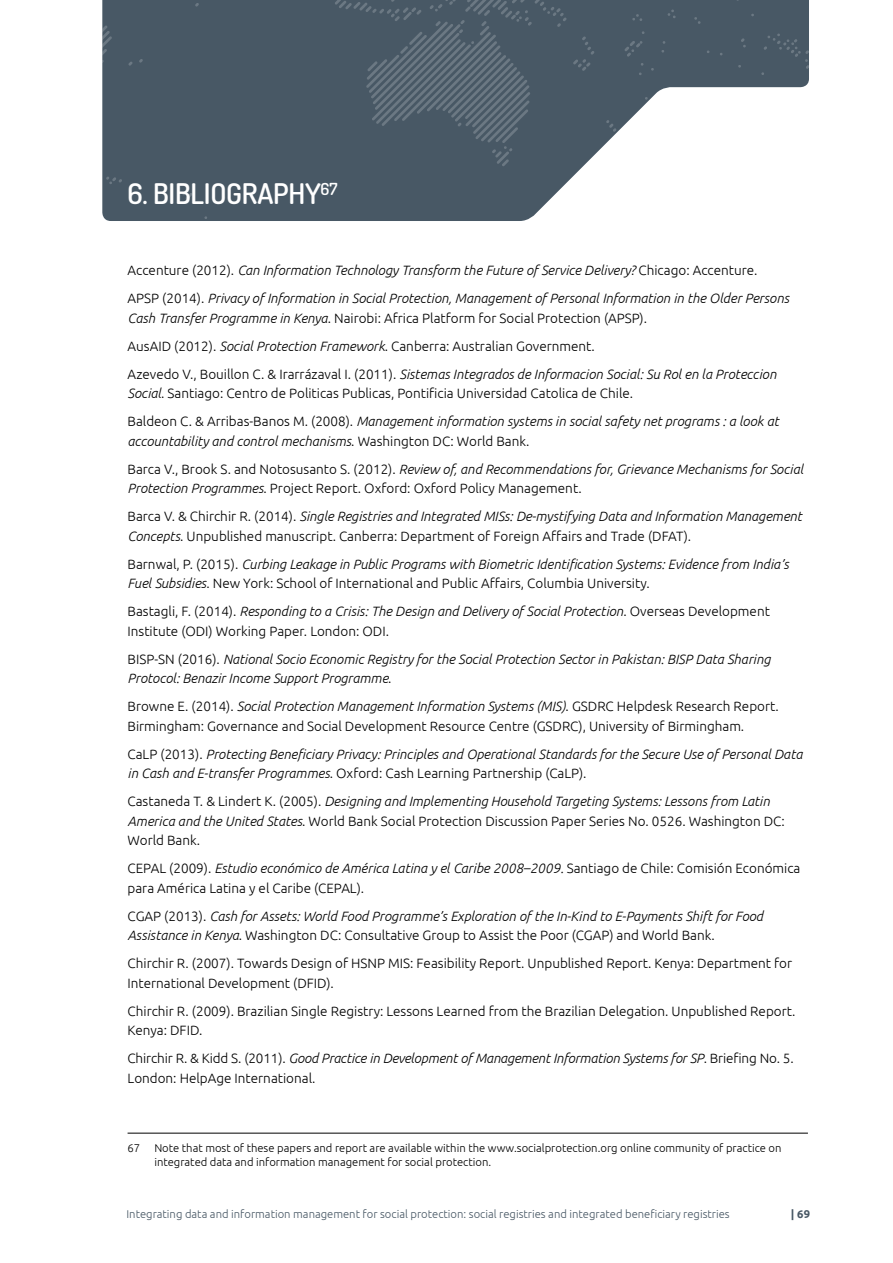
<style>
.page{position:relative;width:893px;height:1263px;background:#fff}
.page>*{position:absolute;margin:0;border:0;box-sizing:border-box;transform-origin:0 0}
.t1{font:600 28.5px "Dosis";letter-spacing:-.01em;color:#fff}
.body_text{font:300 13.5px/19.5px "Ubuntu";color:#000}
.body_text-2{font:italic 300 13.5px/19.5px "Ubuntu";color:#000}
.Footnote_text{font:300 11.25px/14.2px "Ubuntu";color:#000}
.t2{font:300 11.25px "Ubuntu";color:#485865}
.t3{font:700 11.25px "Ubuntu";color:#485865}
.s1{font-style:normal}
.s2{font-style:italic}
</style>
<div class="page">
<svg style="left:102px;top:0;width:707px;height:221px;fill:#485865"></svg>
<hr style="left:128px;top:1133px;width:680px;height:1px;background:#000">
<p class="t1" style="left:128px;top:175px;width:211px">6. BIBLIOGRAPHY<sup>67</sup></p>
<p class="body_text-2" style="left:128px;top:260px;width:640px"><span class="s1">Accenture (2012).</span> Can Information Technology Transform the Future of Service Delivery? <span class="s1">Chicago: Accenture.</span><sup>67</sup></p>
<p class="body_text-2" style="left:128px;top:288px;width:663px"><span class="s1">APSP (2014).</span> Privacy of Information in Social Protection, Management of Personal Information in the Older Persons<br>Cash Transfer Programme in Kenya<span class="s1">. Nairobi: Africa Platform for Social Protection (APSP).</span></p>
<p class="body_text" style="left:128px;top:336px;width:469px">AusAID (2012). <span class="s2">Social Protection Framework</span>. Canberra: Australian Government.</p>
<p class="body_text" style="left:128px;top:364px;width:650px">Azevedo V., Bouillon C. &amp; Irarrázaval I. (2011). <span class="s2">Sistemas Integrados de Informacion Social: Su Rol en la Proteccion<br>Social</span>. Santiago: Centro de Politicas Publicas, Pontificia Universidad Catolica de Chile.</p>
<p class="body_text-2" style="left:128px;top:411px;width:653px"><span class="s1">Baldeon C. &amp; Arribas-Banos M. (2008).</span> Management information systems in social safety net programs : a look at accountability and control mechanisms<span class="s1">. Washington DC: World Bank.</span></p>
<p class="body_text" style="left:128px;top:459px;width:677px">Barca V., Brook S. and Notosusanto S. (2012). <span class="s2">Review of, and Recommendations for, Grievance Mechanisms for Social<br>Protection Programmes</span>. Project Report. Oxford: Oxford Policy Management.</p>
<p class="body_text" style="left:128px;top:506px;width:676px">Barca V. &amp; Chirchir R. (2014). <span class="s2">Single Registries and Integrated MISs: De-mystifying Data and Information Management<br>Concepts</span>. Unpublished manuscript. Canberra: Department of Foreign Affairs and Trade (DFAT).</p>
<p class="body_text-2" style="left:128px;top:554px;width:663px"><span class="s1">Barnwal, P. (2015).</span> Curbing Leakage in Public Programs with Biometric Identification Systems: Evidence from India’s<br>Fuel Subsidies<span class="s1">. New York: School of International and Public Affairs, Columbia University.</span></p>
<p class="body_text" style="left:128px;top:601px;width:644px">Bastagli, F. (2014). <span class="s2">Responding to a Crisis: The Design and Delivery of Social Protection</span>. Overseas Development<br>Institute (ODI) Working Paper. London: ODI.</p>
<p class="body_text-2" style="left:128px;top:649px;width:644px"><span class="s1">BISP-SN (2016).</span> National Socio Economic Registry for the Social Protection Sector in Pakistan: BISP Data Sharing<br>Protocol: Benazir Income Support Programme<span class="s1">.</span></p>
<p class="body_text" style="left:128px;top:696px;width:653px">Browne E. (2014). <span class="s2">Social Protection Management Information Systems (MIS)</span>. GSDRC Helpdesk Research Report.<br>Birmingham: Governance and Social Development Resource Centre (GSDRC), University of Birmingham.</p>
<p class="body_text-2" style="left:128px;top:744px;width:676px"><span class="s1">CaLP (2013).</span> Protecting Beneficiary Privacy: Principles and Operational Standards for the Secure Use of Personal Data in Cash and E-transfer Programmes<span class="s1">. Oxford: Cash Learning Partnership (CaLP).</span></p>
<p class="body_text" style="left:128px;top:791px;width:659px">Castaneda T. &amp; Lindert K. (2005). <span class="s2">Designing and Implementing Household Targeting Systems: Lessons from Latin<br>America and the United States</span>. World Bank Social Protection Discussion Paper Series No. 0526. Washington DC:<br>World Bank.</p>
<p class="body_text" style="left:128px;top:858px;width:674px">CEPAL (2009). <span class="s2">Estudio económico de América Latina y el Caribe 2008–2009.</span> Santiago de Chile: Comisión Económica para América Latina y el Caribe (CEPAL).</p>
<p class="body_text-2" style="left:128px;top:906px;width:637px"><span class="s1">CGAP (2013).</span> Cash for Assets: World Food Programme’s Exploration of the In-Kind to E-Payments Shift for Food<br>Assistance in Kenya<span class="s1">. Washington DC: Consultative Group to Assist the Poor (CGAP) and World Bank.</span></p>
<p class="body_text" style="left:128px;top:953px;width:666px">Chirchir R. (2007). Towards Design of HSNP MIS: Feasibility Report. Unpublished Report. Kenya: Department for<br>International Development (DFID).</p>
<p class="body_text" style="left:128px;top:1001px;width:669px">Chirchir R. (2009). Brazilian Single Registry: Lessons Learned from the Brazilian Delegation. Unpublished Report.<br>Kenya: DFID.</p>
<p class="body_text" style="left:128px;top:1048px;width:668px">Chirchir R. &amp; Kidd S. (2011). <span class="s2">Good Practice in Development of Management Information Systems for SP</span>. Briefing No. 5.<br>London: HelpAge International.</p>
<p class="Footnote_text" style="left:128px;top:1140px;width:14px">67</p>
<p class="Footnote_text" style="left:154px;top:1140px;width:629px">Note that most of these papers and report are available within the www.socialprotection.org online community of practice on integrated data and information management for social protection.</p>
<p class="t2" style="left:126px;top:1207px;width:605px">Integrating data and information management for social protection: social registries and integrated beneficiary registries</p>
<p class="t3" style="left:791px;top:1207px;width:21px">| 69</p>
</div>
